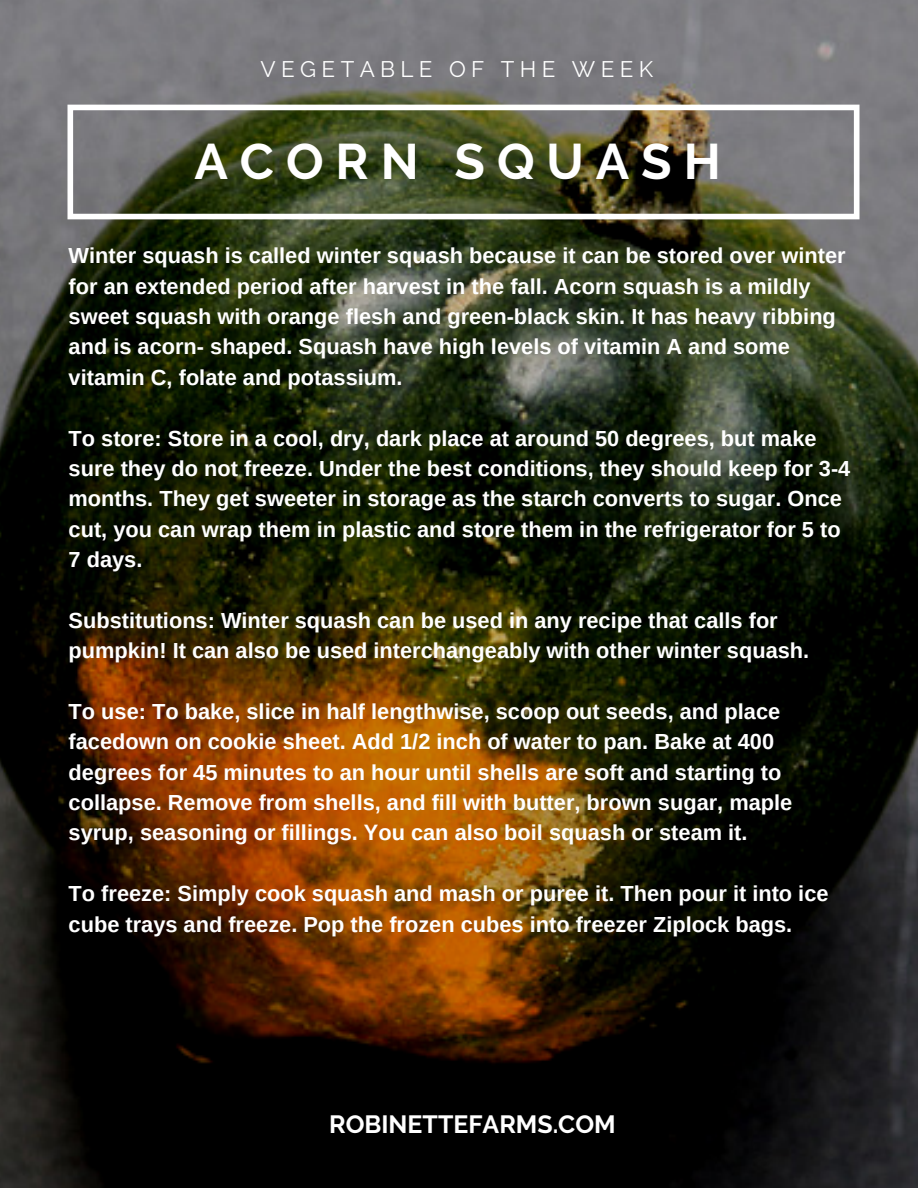
<style>
.page{position:relative;width:918px;height:1188px;background:#fff}
.page>*{position:absolute;margin:0;border:0;box-sizing:border-box;transform-origin:0 0}
.t1{font:700 49.8px "Raleway";letter-spacing:.24em;color:#fff}
.t2{font:700 24.9px "Raleway";color:#fff}
.t3{font:22.35px "Raleway";letter-spacing:.24em;color:#fff}
.t4{font:700 21.75px/30.3px "Arimo";color:#fff}
</style>
<div class="page">
<img style="left:0;top:0;width:918px;height:1188px">
<div style="left:68px;top:105px;width:792px;height:114px;border:6px solid #fff"></div>
<p class="t3" style="left:261px;top:55px;width:394px">VEGETABLE OF THE WEEK</p>
<h1 class="t1" style="left:194px;top:132px;width:528px">ACORN SQUASH</h1>
<p class="t4" style="left:69px;top:241px;width:779px">Winter squash is called winter squash because it can be stored over winter for an extended period after harvest in the fall. Acorn squash is a mildly sweet squash with orange flesh and green-black skin. It has heavy ribbing and is acorn- shaped. Squash have high levels of vitamin A and some vitamin C, folate and potassium.</p>
<p class="t4" style="left:69px;top:423px;width:783px">To store: Store in a cool, dry, dark place at around 50 degrees, but make sure they do not freeze. Under the best conditions, they should keep for 3-4 months. They get sweeter in storage as the starch converts to sugar. Once cut, you can wrap them in plastic and store them in the refrigerator for 5 to 7 days.</p>
<p class="t4" style="left:69px;top:605px;width:742px">Substitutions: Winter squash can be used in any recipe that calls for pumpkin! It can also be used interchangeably with other winter squash.</p>
<p class="t4" style="left:69px;top:696px;width:725px">To use: To bake, slice in half lengthwise, scoop out seeds, and place facedown on cookie sheet. Add 1/2 inch of water to pan. Bake at 400 degrees for 45 minutes to an hour until shells are soft and starting to collapse. Remove from shells, and fill with butter, brown sugar, maple syrup, seasoning or fillings. You can also boil squash or steam it.</p>
<p class="t4" style="left:69px;top:878px;width:761px">To freeze: Simply cook squash and mash or puree it. Then pour it into ice cube trays and freeze. Pop the frozen cubes into freezer Ziplock bags.</p>
<p class="t2" style="left:329px;top:1109px;width:288px">ROBINETTEFARMS.COM</p>
</div>
